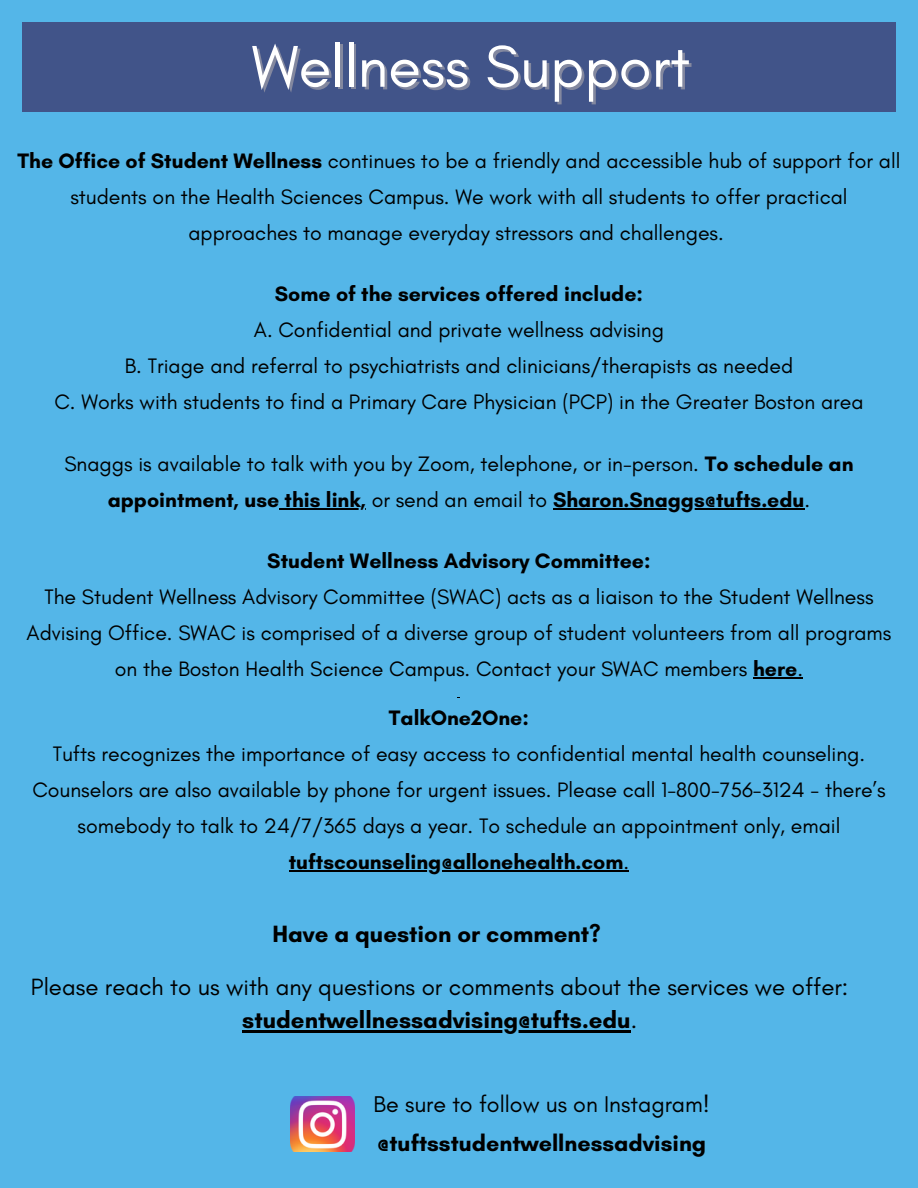
<style>
.page{position:relative;width:918px;height:1188px;background:#54b6e8}
.page>*{position:absolute;margin:0;border:0;box-sizing:border-box;transform-origin:0 0}
.t1{font:60px "Glacial Indifference";color:#fff}
.t2{font:24px/32.7px "Glacial Indifference";color:#000;text-align:center}
.t3{font:700 24px "Glacial Indifference";color:#000}
.t4{font:700 23.25px/39.3px "Glacial Indifference";color:#000}
.t5{font:21.3px/36px "Glacial Indifference";color:#000;text-align:center}
.t6{font:700 21.3px "Glacial Indifference";color:#000}
.s1{font-weight:700}
.s2{font-weight:400}
</style>
<div class="page">
<div style="left:23px;top:22px;width:873px;height:89px;background:#415489"></div>
<img style="left:291px;top:1096px;width:64px;height:56px">
<hr style="left:279px;top:508px;width:87px;height:2px;background:#000">
<hr style="left:553px;top:508px;width:252px;height:2px;background:#000">
<hr style="left:753px;top:677px;width:44px;height:2px;background:#000">
<svg style="left:797px;top:677px;width:6px;height:2px"></svg>
<hr style="left:289px;top:870px;width:334px;height:2px;background:#000">
<svg style="left:623px;top:870px;width:6px;height:2px"></svg>
<hr style="left:242px;top:1030px;width:389px;height:2px;background:#000">
<p class="t1" style="left:252px;top:30px;width:440px">Wellness Support</p>
<p class="t5" style="left:18px;top:142px;width:884px"><span class="s1">The Office of Student Wellness</span> continues to be a friendly and accessible hub of support for all students on the Health Sciences Campus. We work with all students to offer practical approaches to manage everyday stressors and challenges.</p>
<p class="t6" style="left:275px;top:281px;width:370px">Some of the services offered include:</p>
<p class="t5" style="left:254px;top:312px;width:412px">A. Confidential and private wellness advising</p>
<p class="t5" style="left:125px;top:348px;width:670px">B. Triage and referral to psychiatrists and clinicians/therapists as needed</p>
<p class="t5" style="left:54px;top:384px;width:811px">C. Works with students to find a Primary Care Physician (PCP) in the Greater Boston area</p>
<p class="t5" style="left:64px;top:445px;width:791px">Snaggs is available to talk with you by Zoom, telephone, or in-person. <span class="s1">To schedule an appointment, use this link,</span> or send an email to <span class="s1">Sharon.Snaggs@tufts.edu</span>.</p>
<p class="t6" style="left:267px;top:548px;width:385px">Student Wellness Advisory Committee:</p>
<p class="t5" style="left:27px;top:579px;width:866px">The Student Wellness Advisory Committee (SWAC) acts as a liaison to the Student Wellness<br>Advising Office. SWAC is comprised of a diverse group of student volunteers from all programs on the Boston Health Science Campus. Contact your SWAC members <span class="s1">here</span>.</p>
<p class="t6" style="left:389px;top:705px;width:142px">TalkOne2One:</p>
<p class="t5" style="left:32px;top:735px;width:855px">Tufts recognizes the importance of easy access to confidential mental health counseling.<br>Counselors are also available by phone for urgent issues. Please call 1-800-756-3124 - there’s somebody to talk to 24/7/365 days a year. To schedule an appointment only, email <span class="s1">tuftscounseling@allonehealth.com</span>.</p>
<p class="t3" style="left:272px;top:920px;width:330px">Have a question or comment?</p>
<p class="t2" style="left:31px;top:971px;width:819px">Please reach to us with any questions or comments about the services we offer: <span class="s1">studentwellnessadvising@tufts.edu</span>.</p>
<p class="t4" style="left:374px;top:1084px;width:338px"><span class="s2">Be sure to follow us on Instagram! </span>@tuftsstudentwellnessadvising</p>
</div>
